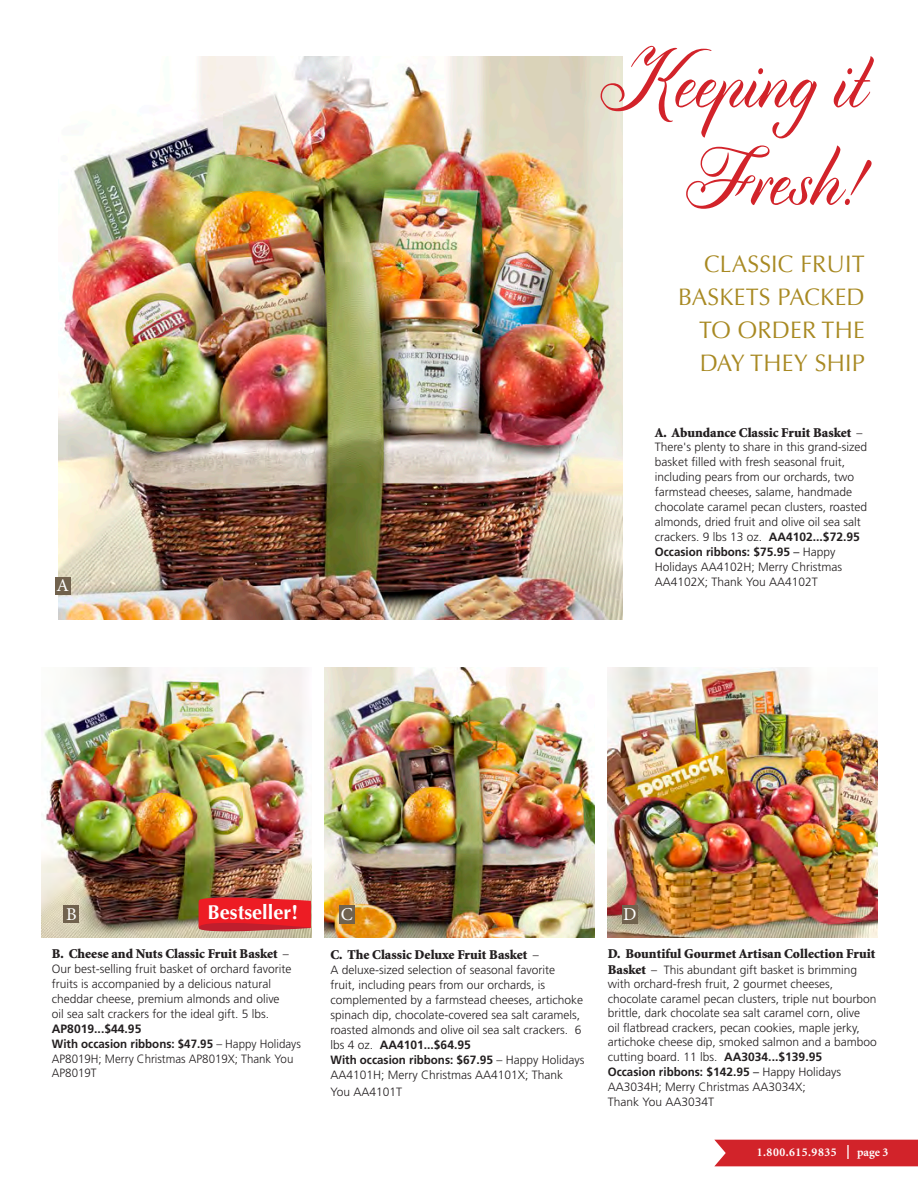
<style>
.page{position:relative;width:918px;height:1188px;background:#fff}
.page>*{position:absolute;margin:0;border:0;box-sizing:border-box;transform-origin:0 0}
.Gold_Head_1{font:italic 99.6px/97.5px "Cylburn";color:#d2232a;text-align:right;scale:.93 1}
.Gold_Head_1-2{font:24px/33px "Optima";letter-spacing:.01em;color:#a88922;text-align:right}
.intro_text_block{font:700 20.1px "Optima";color:#fff}
.Gift_ID{font:18.15px "Minion Pro";color:#fff}
.Gift_ID-2{font:18px "Minion Pro";color:#fff}
.t1{font:900 13.5px "Minion";color:#231f20}
.t2{font:700 12.15px "Frutiger";color:#231f20}
.t3{font:300 12px/15px "Frutiger";color:#231f20}
.t4{font:300 12px/14.7px "Frutiger";color:#231f20;scale:.96 1}
.intro_text_block-2{font:700 12px "Minion";letter-spacing:.04em;color:#fff}
.s1{font-family:"Frutiger";font-weight:300;font-size:12px}
.s2{font-weight:700}
.s3{font-weight:700;font-size:12.15px}
.s4{font-weight:400}
.s5{font-family:"Minion";font-weight:900;font-size:13.5px}
.s6{font-weight:400;font-size:21px}
</style>
<div class="page">
<div style="left:714px;top:1140px;width:204px;height:26px;background:#d2232a"></div>
<img style="left:58px;top:56px;width:564px;height:564px">
<img style="left:608px;top:668px;width:270px;height:270px">
<img style="left:324px;top:668px;width:270px;height:270px">
<img style="left:41px;top:668px;width:270px;height:270px">
<svg style="left:199px;top:893px;width:112px;height:43px;background:#d6403f"></svg>
<div style="left:64px;top:905px;width:15px;height:18px;background:#71624e"></div>
<div style="left:339px;top:905px;width:16px;height:18px;background:#71624e"></div>
<div style="left:622px;top:905px;width:16px;height:18px;background:#71624e"></div>
<div style="left:55px;top:577px;width:15px;height:18px;background:#71624e"></div>
<p class="Gold_Head_1" style="left:603px;top:38px;width:284px">Keeping it<br>Fresh!</p>
<p class="Gift_ID-2" style="left:57px;top:574px;width:14px">A</p>
<p class="Gold_Head_1-2" style="left:678px;top:247px;width:188px">CLASSIC FRUIT<br>BASKETS PACKED<br>TO ORDER THE<br>DAY THEY SHIP</p>
<p class="t1" style="left:655px;top:426px;width:209px">A. Abundance Classic Fruit Basket <span class="s1">–</span></p>
<p class="t3" style="left:655px;top:440px;width:214px">There's plenty to share in this grand-sized basket filled with fresh seasonal fruit, including pears from our orchards, two farmstead cheeses, salame, handmade chocolate caramel pecan clusters, roasted almonds, dried fruit and olive oil sea salt crackers. 9 lbs 13 oz. <span class="s2">AA4102</span><span class="s3">...$72.95<br></span><span class="s2">Occasion ribbons: $75.95</span> <span class="s4">–</span> Happy Holidays AA4102H; Merry Christmas AA4102X; Thank You AA4102T</p>
<p class="intro_text_block" style="left:208px;top:901px;width:92px">Bestseller!</p>
<p class="t1" style="left:52px;top:947px;width:239px">B. Cheese and Nuts Classic Fruit Basket <span class="s1">–</span></p>
<p class="t3" style="left:52px;top:962px;width:241px">Our best-selling fruit basket of orchard favorite fruits is accompanied by a delicious natural cheddar cheese, premium almonds and olive oil sea salt crackers for the ideal gift. 5 lbs.</p>
<p class="t2" style="left:52px;top:1021px;width:91px">AP8019...$44.95</p>
<p class="t4" style="left:52px;top:1036px;width:261px"><span class="s2">With occasion ribbons: $47.95</span> – Happy Holidays<br>AP8019H; Merry Christmas AP8019X; Thank You<br>AP8019T</p>
<p class="Gift_ID-2" style="left:66px;top:902px;width:12px">B</p>
<p class="Gift_ID" style="left:341px;top:902px;width:14px">C</p>
<p class="Gift_ID" style="left:623px;top:902px;width:15px">D</p>
<p class="t1" style="left:608px;top:947px;width:269px">D. Bountiful Gourmet Artisan Collection Fruit</p>
<p class="t3" style="left:608px;top:962px;width:271px"><span class="s5">Basket</span> – This abundant gift basket is brimming with orchard-fresh fruit, 2 gourmet cheeses, chocolate caramel pecan clusters, triple nut bourbon brittle, dark chocolate sea salt caramel corn, olive<br>oil flatbread crackers, pecan cookies, maple jerky, artichoke cheese dip, smoked salmon and a bamboo cutting board. 11 lbs. <span class="s2">AA3034</span><span class="s3">...$139.95<br></span><span class="s2">Occasion ribbons: $142.95</span> <span class="s4">–</span> Happy Holidays AA3034H; Merry Christmas AA3034X;<br>Thank You AA3034T</p>
<p class="t1" style="left:330px;top:948px;width:210px">C. The Classic Deluxe Fruit Basket <span class="s1">–</span></p>
<p class="t3" style="left:330px;top:963px;width:256px">A deluxe-sized selection of seasonal favorite<br>fruit, including pears from our orchards, is complemented by a farmstead cheeses, artichoke spinach dip, chocolate-covered sea salt caramels, roasted almonds and olive oil sea salt crackers. 6 lbs 4 oz. <span class="s2">AA4101...</span><span class="s3">$64.95<br></span><span class="s2">With occasion ribbons: $67.95</span> – Happy Holidays AA4101H; Merry Christmas AA4101X; Thank</p>
<p class="t3" style="left:330px;top:1085px;width:73px">You AA4101T</p>
<p class="intro_text_block-2" style="left:757px;top:1146px;width:133px">1.800.615.9835 <span class="s6">|</span> page 3</p>
</div>
